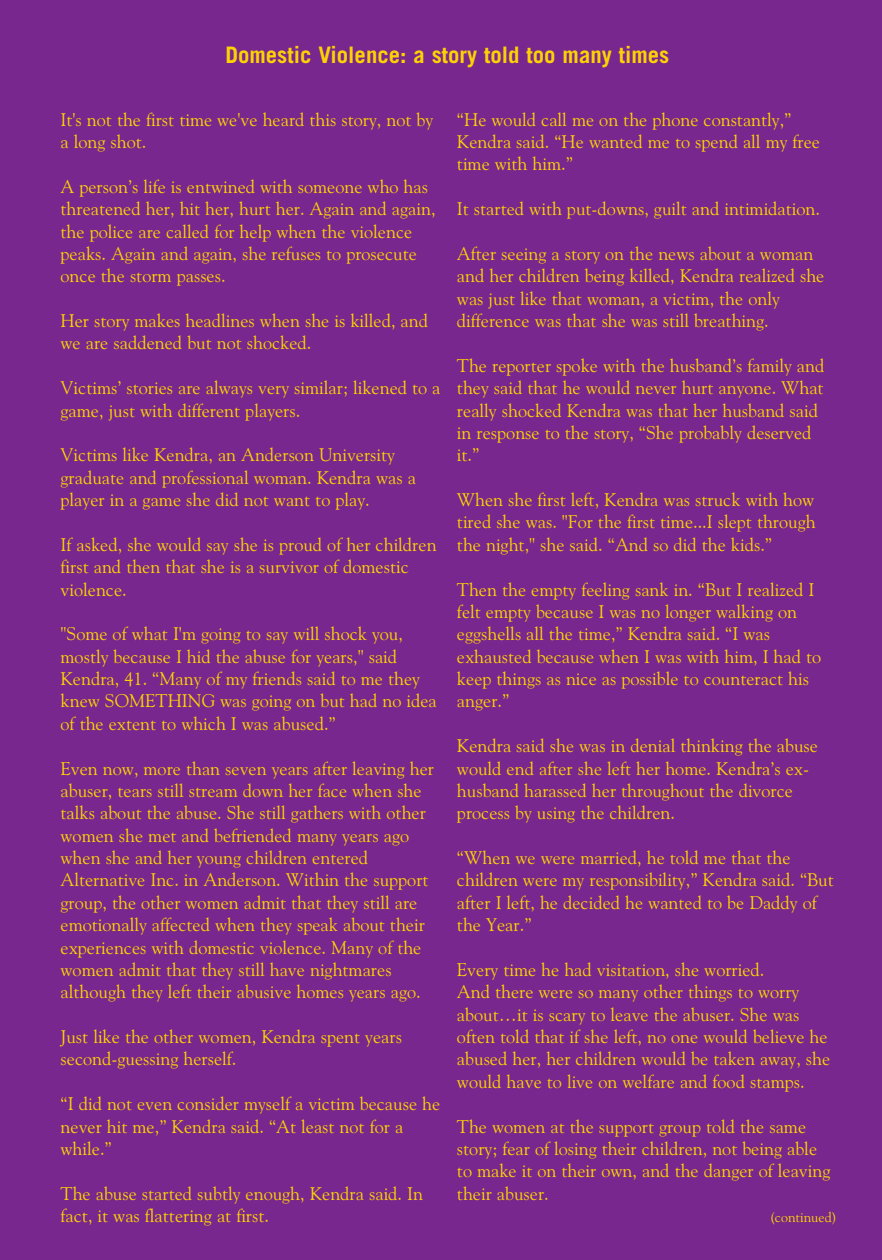
<style>
.page{position:relative;width:882px;height:1260px;background:#77278d}
.page>*{position:absolute;margin:0;border:0;box-sizing:border-box;transform-origin:0 0}
.t1{font:700 22.75px "Trade Gothic";color:#fed105}
.t2{font:18.38px/22.4px "Goudy Old Style";color:#fed105}
.t3{font:14px "Goudy Old Style";color:#fed105}
</style>
<div class="page">
<p class="t1" style="left:225px;top:47px;width:445px">Domestic Violence: a story told too many times</p>
<p class="t2" style="left:61px;top:110px;width:374px">It's not the first time we've heard this story, not by a long shot.</p>
<p class="t2" style="left:61px;top:177px;width:377px">A person’s life is entwined with someone who has threatened her, hit her, hurt her. Again and again, the police are called for help when the violence peaks. Again and again, she refuses to prosecute once the storm passes.</p>
<p class="t2" style="left:61px;top:311px;width:369px">Her story makes headlines when she is killed, and we are saddened but not shocked.</p>
<p class="t2" style="left:61px;top:378px;width:382px">Victims’ stories are always very similar; likened to a game, just with different players.</p>
<p class="t2" style="left:61px;top:445px;width:357px">Victims like Kendra, an Anderson University graduate and professional woman. Kendra was a player in a game she did not want to play.</p>
<p class="t2" style="left:61px;top:535px;width:378px">If asked, she would say she is proud of her children first and then that she is a survivor of domestic violence.</p>
<p class="t2" style="left:61px;top:625px;width:378px">"Some of what I'm going to say will shock you, mostly because I hid the abuse for years," said Kendra, 41. “Many of my friends said to me they knew SOMETHING was going on but had no idea of the extent to which I was abused.”</p>
<p class="t2" style="left:61px;top:759px;width:375px">Even now, more than seven years after leaving her abuser, tears still stream down her face when she talks about the abuse. She still gathers with other women she met and befriended many years ago when she and her young children entered Alternative Inc. in Anderson. Within the support group, the other women admit that they still are emotionally affected when they speak about their experiences with domestic violence. Many of the women admit that they still have nightmares although they left their abusive homes years ago.</p>
<p class="t2" style="left:61px;top:1027px;width:343px">Just like the other women, Kendra spent years second-guessing herself.</p>
<p class="t2" style="left:61px;top:1094px;width:381px">“I did not even consider myself a victim because he never hit me,” Kendra said. “At least not for a while.”</p>
<p class="t2" style="left:61px;top:1184px;width:364px">The abuse started subtly enough, Kendra said. In fact, it was flattering at first.</p>
<p class="t2" style="left:457px;top:110px;width:365px">“He would call me on the phone constantly,”<br>Kendra said. “He wanted me to spend all my free time with him.”</p>
<p class="t2" style="left:457px;top:199px;width:365px">It started with put-downs, guilt and intimidation.</p>
<p class="t2" style="left:457px;top:244px;width:369px">After seeing a story on the news about a woman and her children being killed, Kendra realized she was just like that woman, a victim, the only difference was that she was still breathing.</p>
<p class="t2" style="left:457px;top:356px;width:369px">The reporter spoke with the husband’s family and they said that he would never hurt anyone. What really shocked Kendra was that her husband said in response to the story, “She probably deserved it.”</p>
<p class="t2" style="left:457px;top:490px;width:360px;text-align:justify">When she first left, Kendra was struck with how tired she was. "For the first time...I slept through the night," she said. “And so did the kids.”</p>
<p class="t2" style="left:457px;top:580px;width:366px">Then the empty feeling sank in. “But I realized I felt empty because I was no longer walking on eggshells all the time,” Kendra said. “I was exhausted because when I was with him, I had to keep things as nice as possible to counteract his anger.”</p>
<p class="t2" style="left:457px;top:736px;width:363px">Kendra said she was in denial thinking the abuse would end after she left her home. Kendra’s ex&shy;husband harassed her throughout the divorce process by using the children.</p>
<p class="t2" style="left:457px;top:848px;width:378px">“When we were married, he told me that the children were my responsibility,” Kendra said. “But after I left, he decided he wanted to be Daddy of the Year.”</p>
<p class="t2" style="left:457px;top:960px;width:375px">Every time he had visitation, she worried.<br>And there were so many other things to worry about…it is scary to leave the abuser. She was often told that if she left, no one would believe he abused her, her children would be taken away, she would have to live on welfare and food stamps.</p>
<p class="t2" style="left:457px;top:1117px;width:375px">The women at the support group told the same story; fear of losing their children, not being able to make it on their own, and the danger of leaving their abuser.</p>
<p class="t3" style="left:770px;top:1212px;width:69px">(continued)</p>
</div>
